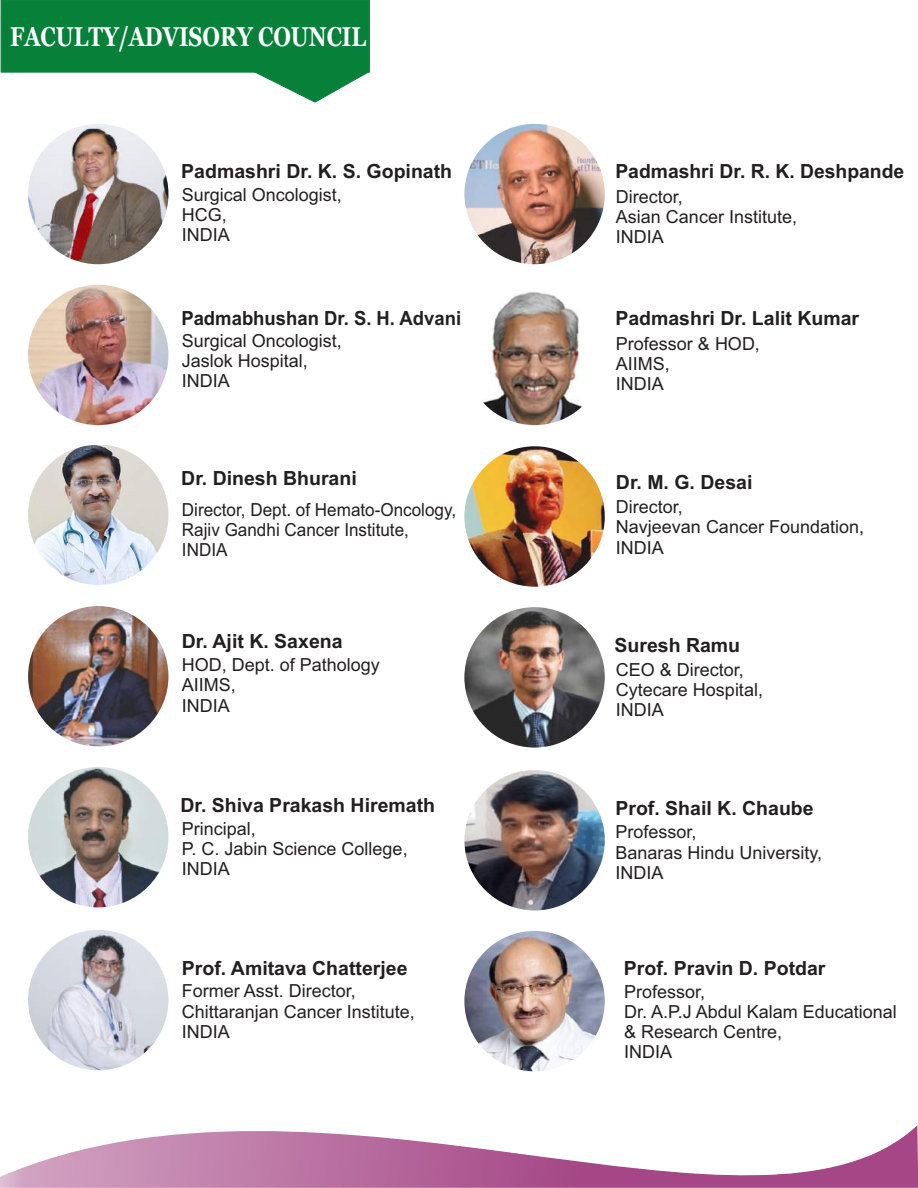
<style>
.page{position:relative;width:918px;height:1188px;background:#fff}
.page>*{position:absolute;margin:0;border:0;box-sizing:border-box;transform-origin:0 0}
.t1{font:700 27px "Georgia";color:#fff;scale:.79 1}
.t2{font:700 19.5px "Arial";color:#231f20}
.t3{font:700 19.5px "Arial";color:#231f20;scale:.95 1}
.t4{font:18px/20.1px "Arial";color:#231f20}
.t5{font:18px/20.1px "Arial";color:#231f20;scale:.95 1}
</style>
<div class="page">
<div style="left:1px;top:0;width:369px;height:72px;background:#07803a"></div>
<svg style="left:253px;top:71px;width:117px;height:32px"></svg>
<img style="left:0;top:1125px;width:918px;height:63px">
<img style="left:28px;top:124px;width:140px;height:140px;border-radius:50%">
<img style="left:28px;top:445px;width:140px;height:140px;border-radius:50%">
<img style="left:28px;top:606px;width:140px;height:141px;border-radius:50%">
<img style="left:28px;top:767px;width:140px;height:140px;border-radius:50%">
<img style="left:28px;top:930px;width:140px;height:140px;border-radius:50%">
<img style="left:28px;top:285px;width:140px;height:140px;border-radius:50%">
<img style="left:464px;top:124px;width:141px;height:140px;border-radius:50%">
<img style="left:464px;top:285px;width:141px;height:140px;border-radius:50%">
<img style="left:464px;top:446px;width:141px;height:141px;border-radius:50%">
<img style="left:464px;top:607px;width:141px;height:141px;border-radius:50%">
<img style="left:464px;top:770px;width:141px;height:140px;border-radius:50%">
<img style="left:464px;top:931px;width:141px;height:140px;border-radius:50%">
<h1 class="t1" style="left:10px;top:25px;width:452px">FACULTY/ADVISORY COUNCIL</h1>
<p class="t2" style="left:181px;top:164px;width:272px">Padmashri Dr. K. S. Gopinath</p>
<p class="t4" style="left:182px;top:186px;width:162px">Surgical Oncologist,<br>HCG,<br>INDIA</p>
<p class="t3" style="left:181px;top:311px;width:296px">Padmabhushan Dr. S. H. Advani</p>
<p class="t4" style="left:182px;top:332px;width:162px">Surgical Oncologist,<br>Jaslok Hospital,<br>INDIA</p>
<p class="t2" style="left:181px;top:471px;width:177px">Dr. Dinesh Bhurani</p>
<p class="t5" style="left:182px;top:501px;width:290px">Director, Dept. of Hemato-Oncology,<br>Rajiv Gandhi Cancer Institute,<br>INDIA</p>
<p class="t2" style="left:182px;top:634px;width:162px">Dr. Ajit K. Saxena</p>
<p class="t4" style="left:182px;top:657px;width:200px">HOD, Dept. of Pathology<br>AIIMS,<br>INDIA</p>
<p class="t2" style="left:180px;top:798px;width:256px">Dr. Shiva Prakash Hiremath</p>
<p class="t4" style="left:182px;top:820px;width:227px">Principal,<br>P. C. Jabin Science College,<br>INDIA</p>
<p class="t2" style="left:182px;top:960px;width:227px">Prof. Amitava Chatterjee</p>
<p class="t4" style="left:182px;top:983px;width:235px">Former Asst. Director,<br>Chittaranjan Cancer Institute,<br>INDIA</p>
<p class="t2" style="left:615px;top:164px;width:290px">Padmashri Dr. R. K. Deshpande</p>
<p class="t4" style="left:616px;top:188px;width:183px">Director,<br>Asian Cancer Institute,<br>INDIA</p>
<p class="t2" style="left:615px;top:311px;width:245px">Padmashri Dr. Lalit Kumar</p>
<p class="t4" style="left:616px;top:335px;width:146px">Professor &amp; HOD,<br>AIIMS,<br>INDIA</p>
<p class="t2" style="left:616px;top:474px;width:138px">Dr. M. G. Desai</p>
<p class="t4" style="left:616px;top:499px;width:250px">Director,<br>Navjeevan Cancer Foundation,<br>INDIA</p>
<p class="t2" style="left:615px;top:638px;width:127px">Suresh Ramu</p>
<p class="t4" style="left:616px;top:661px;width:149px">CEO &amp; Director,<br>Cytecare Hospital,<br>INDIA</p>
<p class="t2" style="left:615px;top:801px;width:200px">Prof. Shail K. Chaube</p>
<p class="t4" style="left:615px;top:824px;width:208px">Professor,<br>Banaras Hindu University,<br>INDIA</p>
<p class="t2" style="left:624px;top:960px;width:203px">Prof. Pravin D. Potdar</p>
<p class="t4" style="left:624px;top:983px;width:274px">Professor,<br>Dr. A.P.J Abdul Kalam Educational &amp; Research Centre,<br>INDIA</p>
</div>
